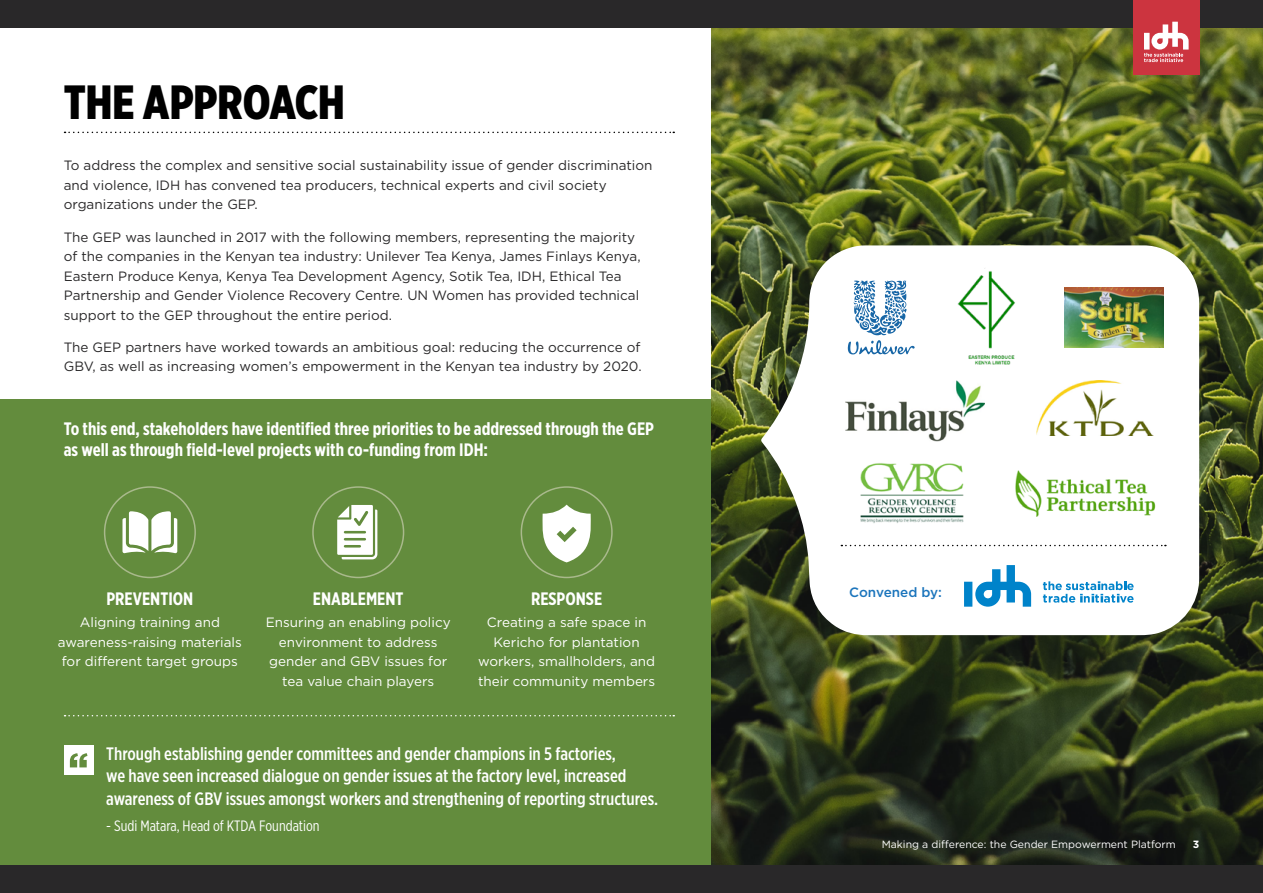
<style>
.page{position:relative;width:1263px;height:893px;background:#fff}
.page>*{position:absolute;margin:0;border:0;box-sizing:border-box;transform-origin:0 0}
.Header_1{font:900 48px "Gotham X Narrow";color:#000}
.t1{font:500 18px/22.5px "Gotham X Narrow";color:#fff}
.Body{font:700 18px/21px "Gotham X Narrow";color:#fff}
.Black_Header_Small{font:700 18px "Gotham X Narrow";color:#fff}
.Quote_-_Name{font:15px "Gotham X Narrow";color:#fff}
.Body-2{font:13.5px/19.5px "Gotham";color:#292829}
.Body-3{font:13.5px/19.5px "Gotham";color:#fff;text-align:center}
.Body-4{font:500 13.5px "Gotham";letter-spacing:-.005em;color:#1c75bc}
.Body-5{font:10.5px "Gotham";color:#fff}
.Header_3{font:700 10.5px "Gotham";color:#fff}
</style>
<div class="page">
<div style="left:0;top:399px;width:711px;height:467px;background:#638c3d"></div>
<img style="left:711px;top:27px;width:552px;height:839px">
<svg style="left:761px;top:245px;width:438px;height:390px"></svg>
<div style="left:104px;top:486px;width:92px;height:92px;border:2px solid #a9b98c;border-radius:50%"></div>
<svg style="left:122px;top:511px;width:55px;height:42px"></svg>
<div style="left:312px;top:486px;width:92px;height:92px;border:2px solid #a9b98c;border-radius:50%"></div>
<svg style="left:337px;top:505px;width:40px;height:54px"></svg>
<div style="left:521px;top:486px;width:92px;height:92px;border:2px solid #a9b98c;border-radius:50%"></div>
<svg style="left:542px;top:505px;width:49px;height:57px"></svg>
<svg style="left:65px;top:132px;width:609px;height:1px"></svg>
<svg style="left:848px;top:281px;width:67px;height:73px"></svg>
<img style="left:844px;top:381px;width:141px;height:60px">
<img style="left:1036px;top:380px;width:117px;height:56px">
<img style="left:860px;top:462px;width:104px;height:62px">
<img style="left:1007px;top:470px;width:156px;height:46px">
<img style="left:1064px;top:287px;width:99px;height:61px">
<svg style="left:964px;top:565px;width:67px;height:42px"></svg>
<svg style="left:1043px;top:581px;width:90px;height:22px"></svg>
<svg style="left:841px;top:545px;width:325px;height:1px"></svg>
<svg style="left:65px;top:715px;width:609px;height:1px"></svg>
<div style="left:64px;top:745px;width:30px;height:30px;background:#fff"></div>
<svg style="left:70px;top:753px;width:17px;height:14px"></svg>
<img style="left:956px;top:263px;width:62px;height:103px">
<div style="left:0;top:866px;width:1263px;height:27px;background:#292829"></div>
<div style="left:0;top:0;width:1263px;height:27px;background:#292829"></div>
<div style="left:1133px;top:0;width:66px;height:74px;background:#cc343f"></div>
<svg style="left:1144px;top:22px;width:44px;height:40px"></svg>
<p class="Header_1" style="left:64px;top:72px;width:283px">THE APPROACH</p>
<p class="Body-2" style="left:64px;top:155px;width:590px">To address the complex and sensitive social sustainability issue of gender discrimination and violence, IDH has convened tea producers, technical experts and civil society organizations under the GEP.</p>
<p class="Body-2" style="left:64px;top:227px;width:578px">The GEP was launched in 2017 with the following members, representing the majority of the companies in the Kenyan tea industry: Unilever Tea Kenya, James Finlays Kenya, Eastern Produce Kenya, Kenya Tea Development Agency, Sotik Tea, IDH, Ethical Tea Partnership and Gender Violence Recovery Centre. UN Women has provided technical support to the GEP throughout the entire period.</p>
<p class="Body-2" style="left:64px;top:337px;width:579px">The GEP partners have worked towards an ambitious goal: reducing the occurrence of<br>GBV, as well as increasing women’s empowerment in the Kenyan tea industry by 2020.</p>
<p class="Body" style="left:64px;top:418px;width:592px">To this end, stakeholders have identified three priorities to be addressed through the GEP as well as through field-level projects with co-funding from IDH:</p>
<p class="Black_Header_Small" style="left:106px;top:587px;width:88px">PREVENTION</p>
<p class="Black_Header_Small" style="left:313px;top:587px;width:92px">ENABLEMENT</p>
<p class="Black_Header_Small" style="left:531px;top:587px;width:73px">RESPONSE</p>
<p class="Body-3" style="left:58px;top:613px;width:186px">Aligning training and awareness-raising materials for different target groups</p>
<p class="Body-3" style="left:266px;top:613px;width:186px">Ensuring an enabling policy environment to address gender and GBV issues for tea value chain players</p>
<p class="Body-3" style="left:478px;top:613px;width:179px">Creating a safe space in<br>Kericho for plantation workers, smallholders, and their community members</p>
<p class="t1" style="left:106px;top:742px;width:553px">Through establishing gender committees and gender champions in 5 factories,<br>we have seen increased dialogue on gender issues at the factory level, increased awareness of GBV issues amongst workers and strengthening of reporting structures.</p>
<p class="Quote_-_Name" style="left:106px;top:817px;width:215px">- Sudi Matara, Head of KTDA Foundation</p>
<p class="Body-4" style="left:849px;top:583px;width:94px">Convened by:</p>
<p class="Body-5" style="left:882px;top:838px;width:296px">Making a difference: the Gender Empowerment Platform</p>
<p class="Header_3" style="left:1193px;top:837px;width:8px">3</p>
</div>
